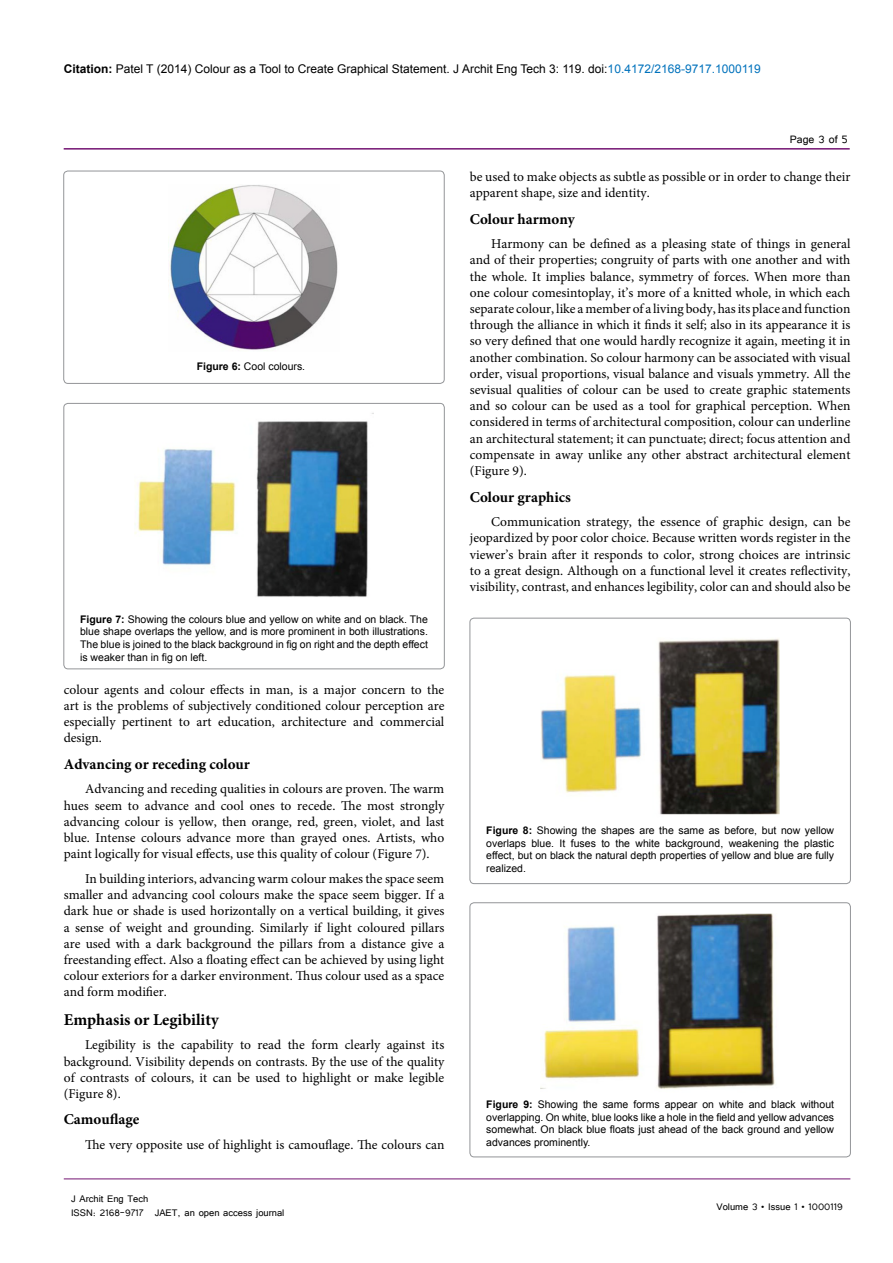
<style>
.page{position:relative;width:893px;height:1263px;background:#fff}
.page>*{position:absolute;margin:0;border:0;box-sizing:border-box;transform-origin:0 0}
.t1{font:700 16.5px "Minion Pro";color:#000}
.t2{font:700 15px "Minion Pro";color:#000}
.t3{font:13.5px/16.2px "Minion Pro";color:#000;text-align:justify}
.t4{font:13.5px "Tunga";color:#000}
.t5{font:12px "Arial";color:#000}
.t6{font:12px/14.4px "Tunga";color:#000}
.t7{font:10.5px/12.6px "Arial";color:#000;text-align:justify}
.s1{font-weight:700}
.s2{color:#0072bc}
</style>
<div class="page">
<hr style="left:64px;top:148px;width:786px;height:2px;background:#741472">
<hr style="left:64px;top:1179px;width:786px;height:1px;background:#741472">
<img style="left:169px;top:185px;width:169px;height:165px">
<div style="left:64px;top:171px;width:380px;height:212px;border:1px solid #939598;border-radius:4px"></div>
<img style="left:134px;top:413px;width:240px;height:184px">
<div style="left:64px;top:403px;width:380px;height:266px;border:1px solid #939598;border-radius:4px"></div>
<img style="left:540px;top:638px;width:240px;height:177px">
<div style="left:470px;top:618px;width:380px;height:266px;border:1px solid #939598;border-radius:4px"></div>
<img style="left:540px;top:914px;width:235px;height:175px">
<div style="left:470px;top:903px;width:380px;height:254px;border:1px solid #939598;border-radius:4px"></div>
<p class="t5" style="left:64px;top:60px;width:699px"><span class="s1">Citation:</span> Patel T (2014) Colour as a Tool to Create Graphical Statement. J Archit Eng Tech 3: 119. doi:<span class="s2">10.4172/2168-9717.1000119</span></p>
<p class="t4" style="left:790px;top:131px;width:59px">Page 3 of 5</p>
<p class="t7" style="left:197px;top:360px;width:110px"><span class="s1">Figure 6:</span> Cool colours.</p>
<p class="t7" style="left:80px;top:613px;width:349px"><span class="s1">Figure 7:</span> Showing the colours blue and yellow on white and on black. The blue shape overlaps the yellow, and is more prominent in both illustrations.<br>The blue is joined to the black background in fig on right and the depth effect is weaker than in fig on left.</p>
<p class="t3" style="left:64px;top:681px;width:382px">colour agents and colour effects in man, is a major concern to the art is the problems of subjectively conditioned colour perception are especially pertinent to art education, architecture and commercial design.</p>
<p class="t2" style="left:64px;top:753px;width:188px">Advancing or receding colour</p>
<p class="t3" style="left:64px;top:781px;width:382px;text-indent:21px">Advancing and receding qualities in colours are proven. The warm hues seem to advance and cool ones to recede. The most strongly advancing colour is yellow, then orange, red, green, violet, and last blue. Intense colours advance more than grayed ones. Artists, who paint logically for visual effects, use this quality of colour (Figure 7).</p>
<p class="t3" style="left:64px;top:870px;width:382px;text-indent:21px">In building interiors, advancing warm colour makes the space seem smaller and advancing cool colours make the space seem bigger. If a dark hue or shade is used horizontally on a vertical building, it gives a sense of weight and grounding. Similarly if light coloured pillars are used with a dark background the pillars from a distance give a freestanding effect. Also a floating effect can be achieved by using light colour exteriors for a darker environment. Thus colour used as a space and form modifier.</p>
<p class="t1" style="left:64px;top:1008px;width:156px">Emphasis or Legibility</p>
<p class="t3" style="left:64px;top:1037px;width:382px;text-indent:21px">Legibility is the capability to read the form clearly against its background. Visibility depends on contrasts. By the use of the quality of contrasts of colours, it can be used to highlight or make legible (Figure 8).</p>
<p class="t2" style="left:64px;top:1109px;width:77px">Camouflage</p>
<p class="t3" style="left:85px;top:1137px;width:361px">The very opposite use of highlight is camouflage. The colours can</p>
<p class="t6" style="left:71px;top:1190px;width:215px">J Archit Eng Tech<br>ISSN: 2168-9717 JAET, an open access journal</p>
<p class="t3" style="left:470px;top:168px;width:382px">be used to make objects as subtle as possible or in order to change their apparent shape, size and identity.</p>
<p class="t2" style="left:470px;top:208px;width:106px">Colour harmony</p>
<p class="t3" style="left:470px;top:236px;width:382px;text-indent:21px">Harmony can be defined as a pleasing state of things in general and of their properties; congruity of parts with one another and with the whole. It implies balance, symmetry of forces. When more than one colour comesintoplay, it’s more of a knitted whole, in which each separate colour, like a member of a living body, has its place and function through the alliance in which it finds it self; also in its appearance it is so very defined that one would hardly recognize it again, meeting it in another combination. So colour harmony can be associated with visual order, visual proportions, visual balance and visuals ymmetry. All the sevisual qualities of colour can be used to create graphic statements and so colour can be used as a tool for graphical perception. When considered in terms of architectural composition, colour can underline an architectural statement; it can punctuate; direct; focus attention and compensate in away unlike any other abstract architectural element (Figure 9).</p>
<p class="t2" style="left:470px;top:486px;width:103px">Colour graphics</p>
<p class="t3" style="left:470px;top:514px;width:382px;text-indent:21px">Communication strategy, the essence of graphic design, can be jeopardized by poor color choice. Because written words register in the viewer’s brain after it responds to color, strong choices are intrinsic to a great design. Although on a functional level it creates reflectivity, visibility, contrast, and enhances legibility, color can and should also be</p>
<p class="t7" style="left:486px;top:824px;width:349px"><span class="s1">Figure 8:</span> Showing the shapes are the same as before, but now yellow overlaps blue. It fuses to the white background, weakening the plastic effect, but on black the natural depth properties of yellow and blue are fully realized.</p>
<p class="t7" style="left:486px;top:1098px;width:349px"><span class="s1">Figure 9:</span> Showing the same forms appear on white and black without overlapping. On white, blue looks like a hole in the field and yellow advances somewhat. On black blue floats just ahead of the back ground and yellow advances prominently.</p>
<p class="t6" style="left:716px;top:1199px;width:128px">Volume 3 • Issue 1 • 1000119</p>
</div>
